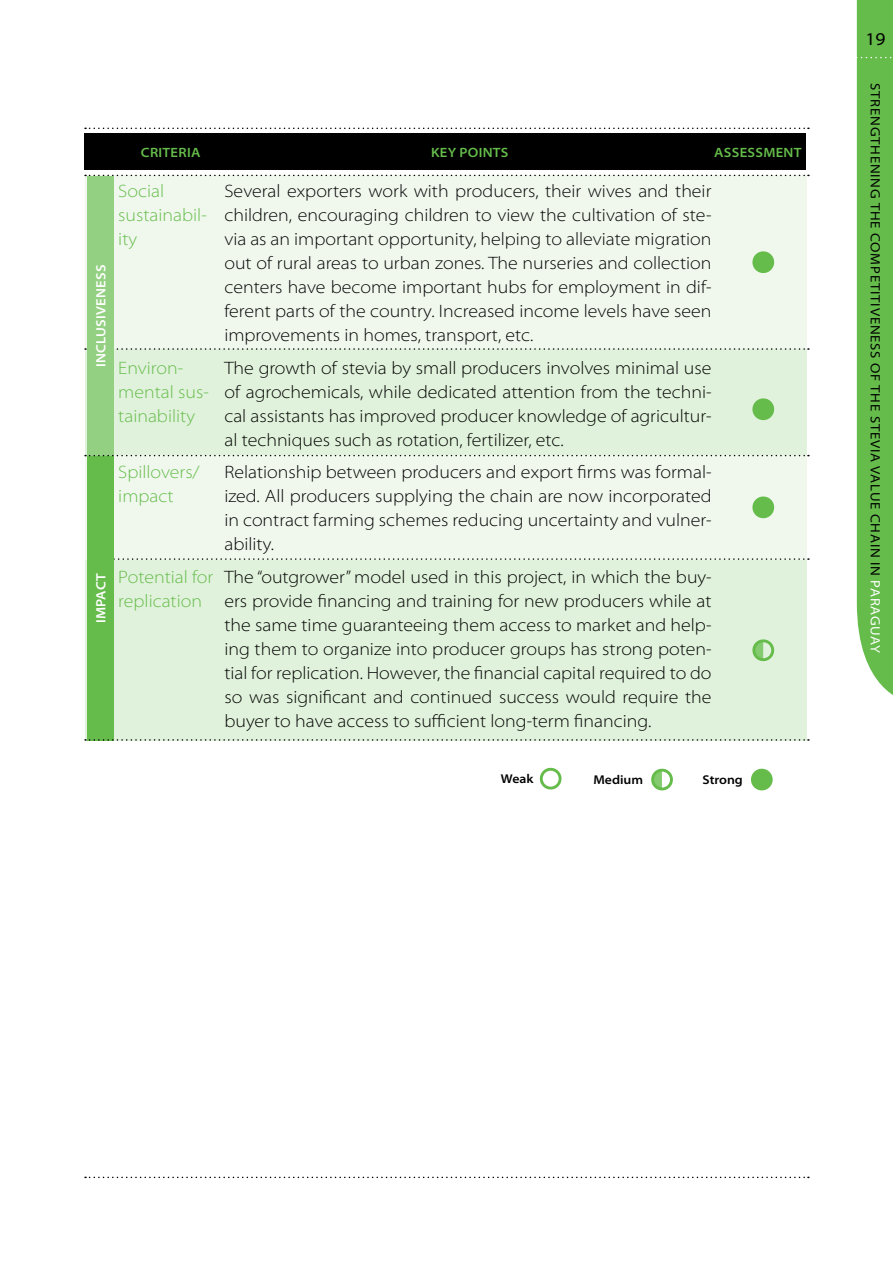
<style>
.page{position:relative;width:893px;height:1263px;background:#fff}
.page>*{position:absolute;margin:0;border:0;box-sizing:border-box;transform-origin:0 0}
.t1{font:300 semi-expanded 18px/24px "Myriad Pro";color:#000;text-align:justify}
.t2{font:300 semi-expanded 18px/24px "Myriad Pro";color:#65bc4b}
.t3{font:semi-expanded 18px "Myriad Pro";color:#000}
.t4{font:semi-expanded 13.5px "Myriad Pro";letter-spacing:.06em;color:#000}
.t5{font:600 semi-expanded 13.5px "Myriad Pro";color:#65bc4b}
.t6{font:600 semi-expanded 13.5px "Myriad Pro";color:#fff}
.t7{font:600 semi-expanded 12.75px "Myriad Pro";color:#000}
.s1{color:#fff}
</style>
<div class="page">
<div style="left:856px;top:0;width:37px;height:695px;background:#65bc4b"></div>
<div style="left:85px;top:175px;width:721px;height:565px;background:#f0f8ed"></div>
<div style="left:85px;top:349px;width:721px;height:106px;background:#e0f2db"></div>
<div style="left:85px;top:560px;width:721px;height:181px;background:#e0f2db"></div>
<svg style="left:114px;top:558px;width:695px;height:2px"></svg>
<svg style="left:85px;top:1176px;width:724px;height:2px"></svg>
<svg style="left:85px;top:348px;width:724px;height:2px"></svg>
<svg style="left:85px;top:175px;width:724px;height:1px"></svg>
<div style="left:87px;top:456px;width:27px;height:285px;background:#65bc4b"></div>
<div style="left:87px;top:176px;width:27px;height:280px;background:#93d081"></div>
<div style="left:84px;top:134px;width:722px;height:36px;background:#000"></div>
<svg style="left:85px;top:128px;width:724px;height:1px"></svg>
<svg style="left:752px;top:251px;width:22px;height:22px"></svg>
<svg style="left:752px;top:398px;width:22px;height:22px"></svg>
<svg style="left:752px;top:496px;width:22px;height:22px"></svg>
<svg style="left:85px;top:455px;width:724px;height:1px"></svg>
<svg style="left:85px;top:739px;width:724px;height:2px"></svg>
<svg style="left:540px;top:768px;width:21px;height:21px"></svg>
<svg style="left:751px;top:769px;width:22px;height:21px"></svg>
<svg style="left:651px;top:769px;width:22px;height:21px"></svg>
<svg style="left:752px;top:639px;width:22px;height:22px"></svg>
<p class="t6" style="left:92px;top:367px;width:103px;rotate:-90deg">INCLUSIVENESS</p>
<p class="t6" style="left:92px;top:623px;width:51px;rotate:-90deg">IMPACT</p>
<p class="t5" style="left:141px;top:144px;width:18px">CRITERIA</p>
<p class="t5" style="left:431px;top:144px;width:10px">KEY</p>
<p class="t5" style="left:459px;top:144px;width:9px">POINTS</p>
<p class="t5" style="left:714px;top:144px;width:20px">ASSESSMENT</p>
<p class="t2" style="left:118px;top:179px;width:90px">Social sustainabil&shy;ity</p>
<p class="t2" style="left:118px;top:355px;width:92px">Environ&shy;mental sus&shy;tainability</p>
<p class="t2" style="left:118px;top:460px;width:83px">Spillovers/ impact</p>
<p class="t2" style="left:118px;top:564px;width:96px">Potential for replication</p>
<p class="t1" style="left:224px;top:179px;width:489px">Several exporters work with producers, their wives and their children, encouraging children to view the cultivation of ste&shy;via as an important opportunity, helping to alleviate migration out of rural areas to urban zones. The nurseries and collection centers have become important hubs for employment in dif&shy;ferent parts of the country. Increased income levels have seen improvements in homes, transport, etc.</p>
<p class="t1" style="left:224px;top:355px;width:489px">The growth of stevia by small producers involves minimal use of agrochemicals, while dedicated attention from the techni&shy;cal assistants has improved producer knowledge of agricultur&shy;al techniques such as rotation, fertilizer, etc.</p>
<p class="t1" style="left:224px;top:460px;width:489px">Relationship between producers and export firms was formal&shy;ized. All producers supplying the chain are now incorporated in contract farming schemes reducing uncertainty and vulner&shy;ability.</p>
<p class="t1" style="left:224px;top:564px;width:489px">The “outgrower” model used in this project, in which the buy&shy;ers provide financing and training for new producers while at the same time guaranteeing them access to market and help&shy;ing them to organize into producer groups has strong poten&shy;tial for replication. However, the financial capital required to do so was significant and continued success would require the buyer to have access to sufficient long-term financing.</p>
<p class="t7" style="left:501px;top:771px;width:34px">WEAK</p>
<p class="t7" style="left:593px;top:772px;width:51px">MEDIUM</p>
<p class="t7" style="left:703px;top:772px;width:42px">STRONG</p>
<p class="t3" style="left:866px;top:27px;width:22px">19</p>
<p class="t4" style="left:884px;top:83px;width:571px;rotate:90deg">STRENGTHENING THE COMPETITIVENESS OF THE STEVIA VALUE CHAIN IN <span class="s1">Paraguay</span></p>
</div>
